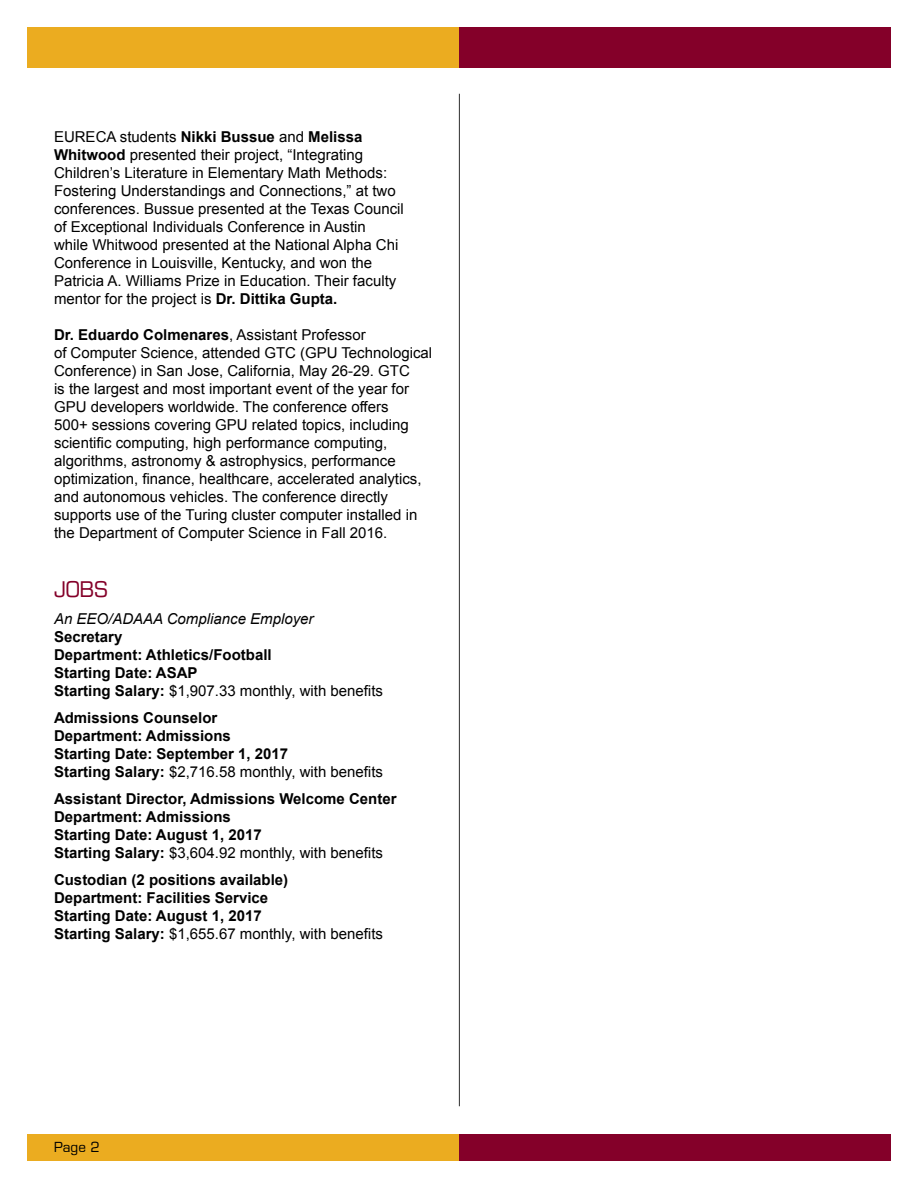
<style>
.page{position:relative;width:918px;height:1188px;background:#fff}
.page>*{position:absolute;margin:0;border:0;box-sizing:border-box;transform-origin:0 0}
.t1{font:21px "Eurostile";color:#840029}
.t2{font:15px/18px "Arial";color:#000}
.t3{font:700 15px/18px "Arial";color:#000}
.t4{font:italic 15px "Arial";color:#000}
.t5{font:13.5px "Eurostile";color:#000}
.s1{font-weight:700}
.s2{font-weight:400}
</style>
<div class="page">
<div style="left:459px;top:27px;width:432px;height:41px;background:#840029"></div>
<div style="left:28px;top:27px;width:431px;height:41px;background:#ebac20"></div>
<div style="left:459px;top:1134px;width:432px;height:27px;background:#840029"></div>
<div style="left:28px;top:1134px;width:431px;height:27px;background:#ebac20"></div>
<hr style="left:459px;top:94px;width:1px;height:1012px;background:#000">
<p class="t2" style="left:54px;top:128px;width:351px">EURECA students <span class="s1">Nikki Bussue</span> and <span class="s1">Melissa Whitwood</span> presented their project, “Integrating Children’s Literature in Elementary Math Methods:<br>Fostering Understandings and Connections,” at two conferences. Bussue presented at the Texas Council of Exceptional Individuals Conference in Austin<br>while Whitwood presented at the National Alpha Chi Conference in Louisville, Kentucky, and won the Patricia A. Williams Prize in Education. Their faculty mentor for the project is <span class="s1">Dr. Dittika Gupta.</span></p>
<p class="t2" style="left:54px;top:326px;width:380px"><span class="s1">Dr. Eduardo Colmenares</span>, Assistant Professor<br>of Computer Science, attended GTC (GPU Technological Conference) in San Jose, California, May 26-29. GTC<br>is the largest and most important event of the year for GPU developers worldwide. The conference offers<br>500+ sessions covering GPU related topics, including scientific computing, high performance computing, algorithms, astronomy &amp; astrophysics, performance optimization, finance, healthcare, accelerated analytics, and autonomous vehicles. The conference directly supports use of the Turing cluster computer installed in the Department of Computer Science in Fall 2016.</p>
<h1 class="t1" style="left:54px;top:577px;width:55px">JOBS</h1>
<p class="t4" style="left:54px;top:609px;width:261px">An EEO/ADAAA Compliance Employer</p>
<p class="t3" style="left:54px;top:628px;width:331px">Secretary<br>Department: Athletics/Football<br>Starting Date: ASAP<br>Starting Salary: <span class="s2">$1,907.33 monthly, with benefits</span></p>
<p class="t3" style="left:54px;top:709px;width:331px">Admissions Counselor<br>Department: Admissions<br>Starting Date: September 1, 2017<br>Starting Salary: <span class="s2">$2,716.58 monthly, with benefits</span></p>
<p class="t3" style="left:54px;top:790px;width:344px">Assistant Director, Admissions Welcome Center Department: Admissions<br>Starting Date: August 1, 2017<br>Starting Salary: <span class="s2">$3,604.92 monthly, with benefits</span></p>
<p class="t3" style="left:54px;top:871px;width:331px">Custodian (2 positions available)<br>Department: Facilities Service<br>Starting Date: August 1, 2017<br>Starting Salary: <span class="s2">$1,655.67 monthly, with benefits</span></p>
<p class="t5" style="left:54px;top:1139px;width:47px">Page 2</p>
</div>
